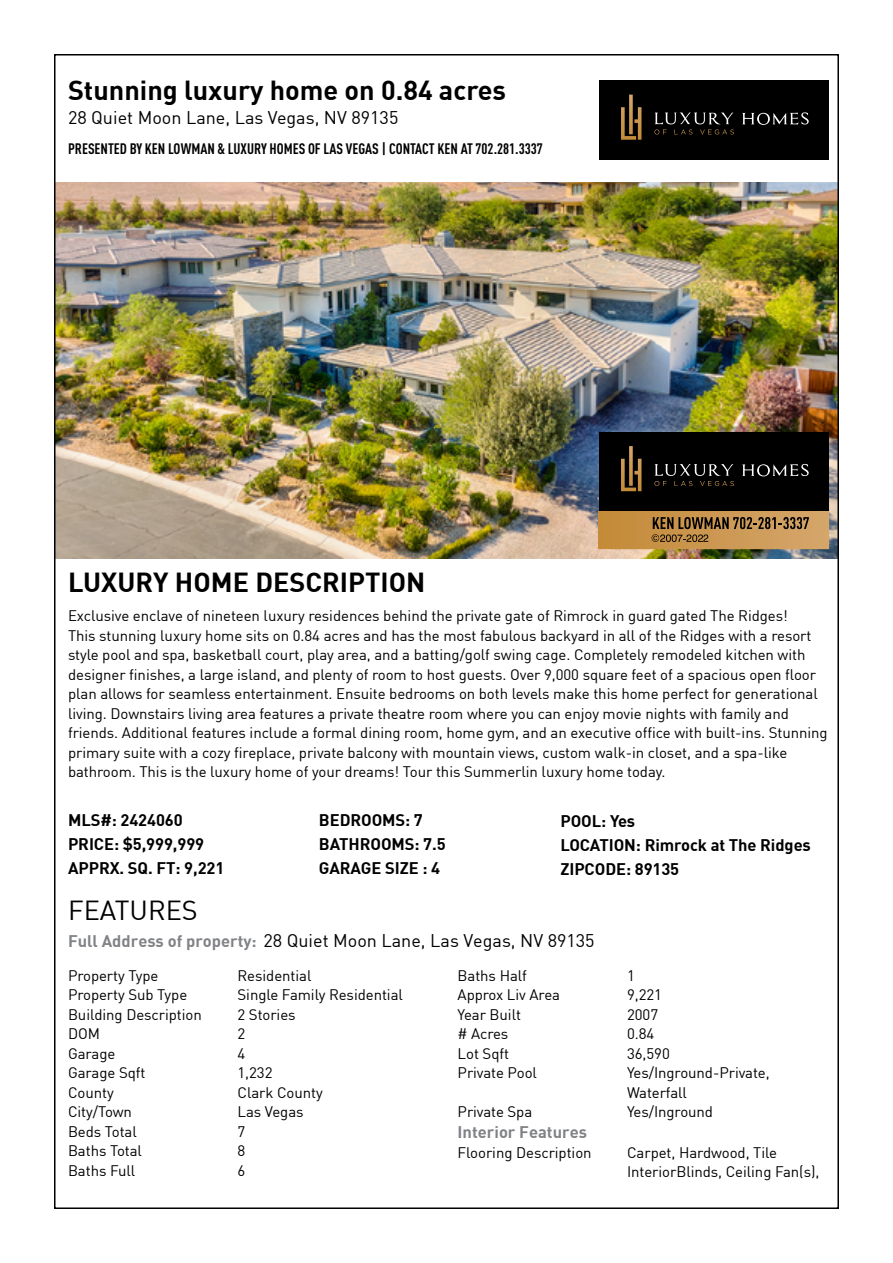
<style>
.page{position:relative;width:893px;height:1263px;background:#fff}
.page>*{position:absolute;margin:0;border:0;box-sizing:border-box;transform-origin:0 0}
.t1{font:700 27px "DIN";color:#000}
.t2{font:27px "DIN";color:#000}
.t3{font:18px "DIN";color:#000}
.t4{font:700 16.5px/24px "DIN";letter-spacing:-.005em;color:#000}
.t5{font:700 16.5px "DIN";color:#808285}
.t6{font:15px/19.5px "DIN";letter-spacing:-.005em;color:#000}
.t7{font:700 15px "DIN Cond";color:#000}
.s1{font-weight:700;font-size:16.5px;color:#808285}
</style>
<div class="page">
<img style="left:57px;top:182px;width:779px;height:376px">
<div style="left:599px;top:80px;width:229px;height:80px;background:#000"></div>
<svg style="left:621px;top:95px;width:20px;height:45px"></svg>
<svg style="left:654px;top:112px;width:155px;height:23px"></svg>
<div style="left:599px;top:432px;width:229px;height:80px;background:#000"></div>
<div style="left:599px;top:512px;width:229px;height:37px;background:linear-gradient(to right,#c38a38,#d5a66b)"></div>
<svg style="left:621px;top:446px;width:20px;height:45px"></svg>
<svg style="left:654px;top:464px;width:155px;height:22px"></svg>
<svg style="left:652px;top:517px;width:157px;height:25px;background:#9a7440"></svg>
<h1 class="t1" style="left:68px;top:72px;width:440px">Stunning luxury home on 0.84 acres</h1>
<p class="t3" style="left:68px;top:106px;width:332px">28 Quiet Moon Lane, Las Vegas, NV 89135</p>
<p class="t7" style="left:68px;top:140px;width:476px">PRESENTED BY KEN LOWMAN &amp; LUXURY HOMES OF LAS VEGAS | CONTACT KEN AT 702.281.3337</p>
<h1 class="t1" style="left:68px;top:565px;width:359px">Luxury Home description</h1>
<p class="t6" style="left:68px;top:606px;width:761px">Exclusive enclave of nineteen luxury residences behind the private gate of Rimrock in guard gated The Ridges!<br>This stunning luxury home sits on 0.84 acres and has the most fabulous backyard in all of the Ridges with a resort style pool and spa, basketball court, play area, and a batting/golf swing cage. Completely remodeled kitchen with designer finishes, a large island, and plenty of room to host guests. Over 9,000 square feet of a spacious open floor plan allows for seamless entertainment. Ensuite bedrooms on both levels make this home perfect for generational living. Downstairs living area features a private theatre room where you can enjoy movie nights with family and friends. Additional features include a formal dining room, home gym, and an executive office with built-ins. Stunning primary suite with a cozy fireplace, private balcony with mountain views, custom walk-in closet, and a spa-like bathroom. This is the luxury home of your dreams! Tour this Summerlin luxury home today.</p>
<p class="t4" style="left:68px;top:807px;width:116px">M LS#: 2424060<br>PRICE</p>
<p class="t4" style="left:114px;top:831px;width:92px">: $5,999,999</p>
<p class="t4" style="left:68px;top:855px;width:22px">APPRX</p>
<p class="t4" style="left:120px;top:855px;width:106px">. SQ. FT: 9,221</p>
<p class="t4" style="left:319px;top:807px;width:23px">BEDROOM</p>
<p class="t4" style="left:396px;top:807px;width:29px">S: 7</p>
<p class="t4" style="left:319px;top:831px;width:53px">BATHROOM</p>
<p class="t4" style="left:319px;top:831px;width:128px;text-indent:86px">S: 7.5<br>GARAGE SIZE : 4</p>
<p class="t4" style="left:560px;top:808px;width:11px">POO</p>
<p class="t4" style="left:560px;top:808px;width:76px;text-indent:31px">L: Yes<br>LOCATION</p>
<p class="t4" style="left:636px;top:832px;width:176px">: Rimrock at The Ridges</p>
<p class="t4" style="left:560px;top:856px;width:20px">ZIPCODE</p>
<p class="t4" style="left:626px;top:856px;width:55px">: 89135</p>
<h1 class="t2" style="left:68px;top:894px;width:16px">feat</h1>
<h1 class="t2" style="left:130px;top:894px;width:35px">ures</h1>
<p class="t3" style="left:68px;top:929px;width:528px"><span class="s1">Full Address of property:</span> 28 Quiet Moon Lane, Las Vegas, NV 89135</p>
<p class="t6" style="left:68px;top:965px;width:92px">Property Type</p>
<p class="t6" style="left:238px;top:965px;width:75px">Residential</p>
<p class="t6" style="left:68px;top:985px;width:121px">Property Sub Type</p>
<p class="t6" style="left:238px;top:985px;width:167px">Single Family Residential</p>
<p class="t6" style="left:68px;top:1004px;width:135px">Building Description</p>
<p class="t6" style="left:238px;top:1004px;width:60px">2 Stories</p>
<p class="t6" style="left:68px;top:1024px;width:33px">DOM</p>
<p class="t6" style="left:238px;top:1024px;width:9px">2</p>
<p class="t6" style="left:68px;top:1043px;width:49px">Garage</p>
<p class="t6" style="left:238px;top:1043px;width:9px">4</p>
<p class="t6" style="left:68px;top:1063px;width:79px">Garage Sqft</p>
<p class="t6" style="left:238px;top:1063px;width:36px">1,232</p>
<p class="t6" style="left:68px;top:1082px;width:47px">County</p>
<p class="t6" style="left:238px;top:1082px;width:87px">Clark County</p>
<p class="t6" style="left:68px;top:1102px;width:66px">City/Town</p>
<p class="t6" style="left:238px;top:1102px;width:68px">Las Vegas</p>
<p class="t6" style="left:68px;top:1121px;width:70px">Beds Total</p>
<p class="t6" style="left:238px;top:1121px;width:9px">7</p>
<p class="t6" style="left:68px;top:1141px;width:75px">Baths Total</p>
<p class="t6" style="left:238px;top:1141px;width:9px">8</p>
<p class="t6" style="left:68px;top:1160px;width:69px">Baths Full</p>
<p class="t6" style="left:238px;top:1160px;width:9px">6</p>
<p class="t6" style="left:458px;top:965px;width:71px">Baths Half</p>
<p class="t6" style="left:627px;top:965px;width:9px">1</p>
<p class="t6" style="left:458px;top:985px;width:104px">Approx Liv Area</p>
<p class="t6" style="left:627px;top:985px;width:36px">9,221</p>
<p class="t6" style="left:458px;top:1004px;width:65px">Year Built</p>
<p class="t6" style="left:627px;top:1004px;width:33px">2007</p>
<p class="t6" style="left:458px;top:1024px;width:52px"># Acres</p>
<p class="t6" style="left:627px;top:1024px;width:29px">0.84</p>
<p class="t6" style="left:458px;top:1043px;width:53px">Lot Sqft</p>
<p class="t6" style="left:627px;top:1043px;width:44px">36,590</p>
<p class="t6" style="left:458px;top:1063px;width:81px">Private Pool</p>
<p class="t6" style="left:627px;top:1063px;width:144px">Yes/Inground-Private,<br>Waterfall</p>
<p class="t6" style="left:458px;top:1102px;width:76px">Private Spa</p>
<p class="t6" style="left:627px;top:1102px;width:87px">Yes/Inground</p>
<p class="t5" style="left:458px;top:1121px;width:131px">I nterior Features</p>
<p class="t6" style="left:458px;top:1142px;width:136px">Flooring Description</p>
<p class="t6" style="left:627px;top:1142px;width:194px">Carpet, Hardwood, Tile<br>InteriorBlinds, Ceiling Fan(s),</p>
</div>
